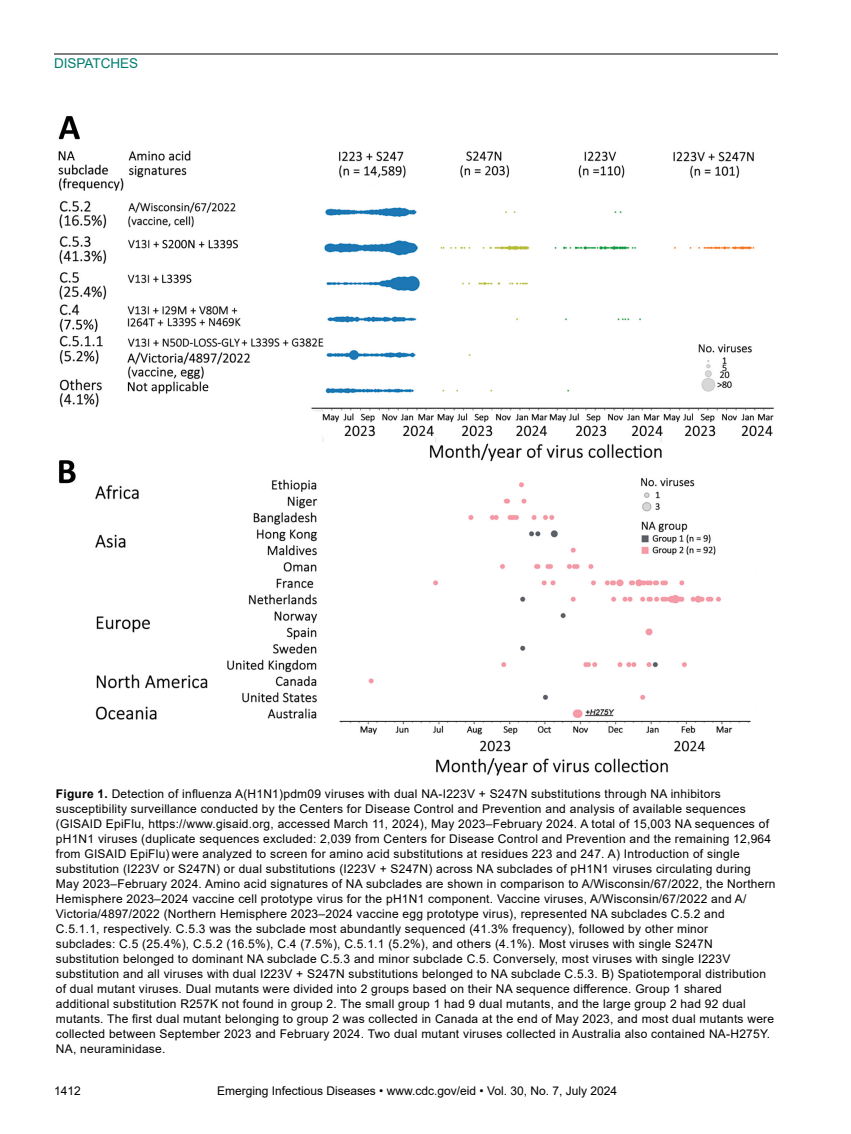
<style>
.page{position:relative;width:851px;height:1134px;background:#fff}
.page>*{position:absolute;margin:0;border:0;box-sizing:border-box;transform-origin:0 0}
.t1{font:13.5px "Arial";color:#007d70}
.t2{font:12px/15px "Arial";letter-spacing:.02em;color:#000}
.t3{font:12px "Arial";color:#000}
.s1{font-weight:700}
</style>
<div class="page">
<hr style="left:54px;top:54px;width:724px;height:1px;background:#000">
<img style="left:58px;top:116px;width:716px;height:660px">
<p class="t1" style="left:54px;top:54px;width:86px">DISPATCHES</p>
<p class="t2" style="left:56px;top:786px;width:721px"><span class="s1">Figure 1.</span> Detection of influenza A(H1N1)pdm09 viruses with dual NA-I223V + S247N substitutions through NA inhibitors susceptibility surveillance conducted by the Centers for Disease Control and Prevention and analysis of available sequences (GISAID EpiFlu, https://www.gisaid.org, accessed March 11, 2024), May 2023–February 2024. A total of 15,003 NA sequences of pH1N1 viruses (duplicate sequences excluded: 2,039 from Centers for Disease Control and Prevention and the remaining 12,964 from GISAID EpiFlu) were analyzed to screen for amino acid substitutions at residues 223 and 247. A) Introduction of single substitution (I223V or S247N) or dual substitutions (I223V + S247N) across NA subclades of pH1N1 viruses circulating during May 2023–February 2024. Amino acid signatures of NA subclades are shown in comparison to A/Wisconsin/67/2022, the Northern Hemisphere 2023–2024 vaccine cell prototype virus for the pH1N1 component. Vaccine viruses, A/Wisconsin/67/2022 and A/ Victoria/4897/2022 (Northern Hemisphere 2023–2024 vaccine egg prototype virus), represented NA subclades C.5.2 and<br>C.5.1.1, respectively. C.5.3 was the subclade most abundantly sequenced (41.3% frequency), followed by other minor<br>subclades: C.5 (25.4%), C.5.2 (16.5%), C.4 (7.5%), C.5.1.1 (5.2%), and others (4.1%). Most viruses with single S247N substitution belonged to dominant NA subclade C.5.3 and minor subclade C.5. Conversely, most viruses with single I223V substitution and all viruses with dual I223V + S247N substitutions belonged to NA subclade C.5.3. B) Spatiotemporal distribution of dual mutant viruses. Dual mutants were divided into 2 groups based on their NA sequence difference. Group 1 shared additional substitution R257K not found in group 2. The small group 1 had 9 dual mutants, and the large group 2 had 92 dual mutants. The first dual mutant belonging to group 2 was collected in Canada at the end of May 2023, and most dual mutants were collected between September 2023 and February 2024. Two dual mutant viruses collected in Australia also contained NA-H275Y.<br>NA, neuraminidase.</p>
<p class="t2" style="left:54px;top:1084px;width:28px">1412</p>
<p class="t3" style="left:217px;top:1083px;width:401px">Emerging Infectious Diseases • www.cdc.gov/eid • Vol. 30, No. 7, July 2024</p>
</div>
